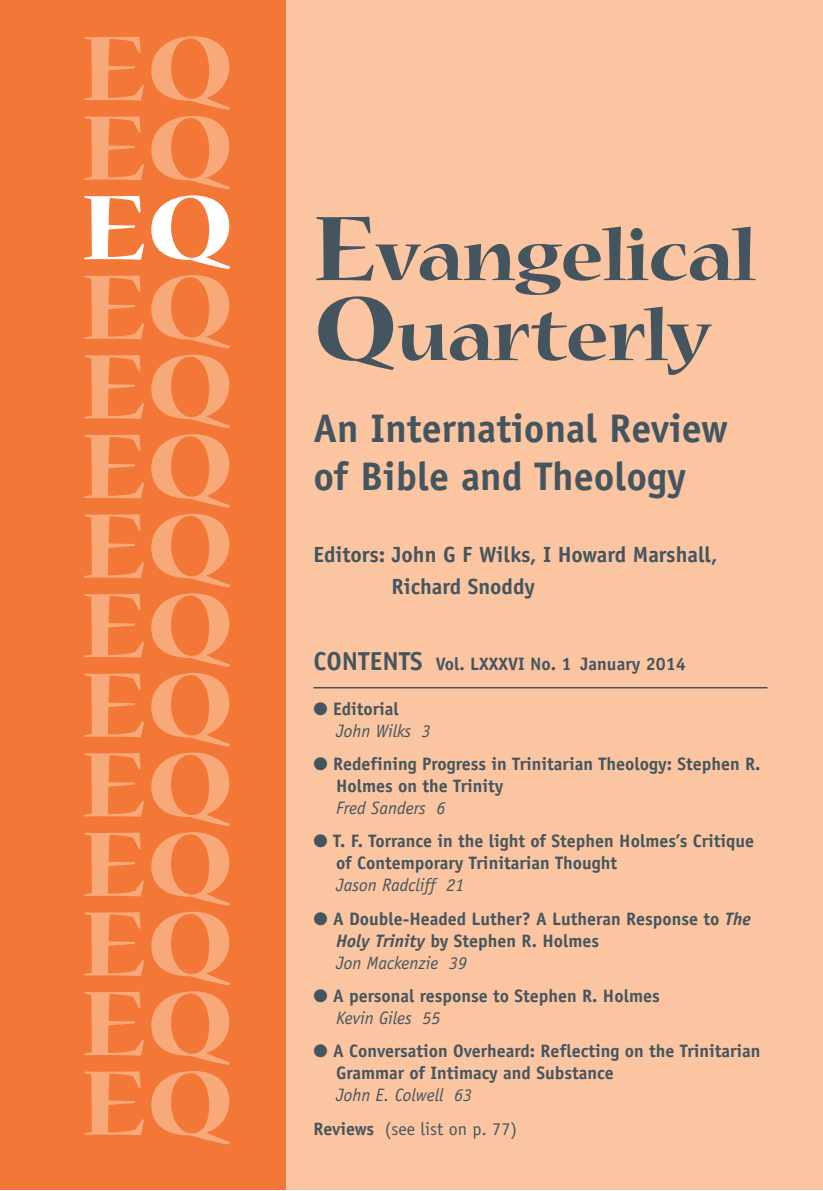
<style>
.page{position:relative;width:823px;height:1191px;background:#fff}
.page>*{position:absolute;margin:0;border:0;box-sizing:border-box;transform-origin:0 0}
.t1{font:700 expanded 102px/79.6px "Nueva";color:#f8a97a}
.t2{font:700 expanded 102px "Nueva";color:#fff}
.t3{font:700 expanded 78px/80px "Nueva";letter-spacing:-.01em;color:#45555f;scale:.9 1}
.t4{font:700 40px/48px "Officina Sans";color:#45555f}
.t5{font:700 22px/32px "Officina Sans";color:#45555f}
.t6{font:700 18px/22px "Officina Sans";color:#45555f}
.t7{font:italic 18px/22px "Officina Sans";color:#45555f}
.s1{font-size:102px}
.s2{font-size:26px}
.s3{font-weight:700;font-style:normal}
.s4{font-style:italic}
.s5{font-weight:400;font-style:italic}
.s6{font-style:normal}
</style>
<div class="page">
<div style="left:280px;top:0;width:542px;height:1189px;background:#fbc5a1"></div>
<div style="left:0;top:0;width:285px;height:1189px;background:#f37736"></div>
<hr style="left:313px;top:687px;width:454px;height:1px;background:#45555f">
<h1 class="t1" style="left:81px;top:33px;width:154px">EQ<br>EQ</h1>
<h1 class="t2" style="left:81px;top:179px;width:154px">EQ</h1>
<h1 class="t1" style="left:81px;top:272px;width:154px;text-align:justify">EQ EQ EQ EQ EQ EQ EQ EQ EQ EQ EQ</h1>
<h2 class="t3" style="left:313px;top:219px;width:492px"><span class="s1">E</span>vangelical<br><span class="s1">Q</span>uarterly</h2>
<h3 class="t4" style="left:313px;top:404px;width:416px">An International Review of Bible and Theology</h3>
<p class="t5" style="left:391px;top:538px;width:327px;text-indent:-78px">Editors: John G F Wilks, I Howard Marshall,<br>Richard Snoddy</p>
<p class="t6" style="left:313px;top:652px;width:373px"><span class="s2">CONTENTS</span> Vol. LXXXVI No. 1 January 2014</p>
<p class="t7" style="left:336px;top:697px;width:96px;text-indent:-23px">● <span class="s3">Editorial<br></span>John Wilks 3</p>
<p class="t6" style="left:336px;top:752px;width:425px;text-indent:-23px">● Redefining Progress in Trinitarian Theology: Stephen R.<br>Holmes on the Trinity</p>
<p class="t7" style="left:336px;top:797px;width:111px">Fred Sanders 6</p>
<p class="t6" style="left:336px;top:830px;width:419px;text-indent:-23px">● T. F. Torrance in the light of Stephen Holmes’s Critique of Contemporary Trinitarian Thought</p>
<p class="t7" style="left:336px;top:874px;width:130px">Jason Radcliff 21</p>
<p class="t6" style="left:336px;top:907px;width:416px;text-indent:-23px">● A Double-Headed Luther? A Lutheran Response to <span class="s4">The<br>Holy Trinity</span> by Stephen R. Holmes<br><span class="s5">Jon Mackenzie 39</span></p>
<p class="t6" style="left:336px;top:984px;width:325px;text-indent:-23px">● A personal response to Stephen R. Holmes<br><span class="s5">Kevin Giles 55</span></p>
<p class="t6" style="left:336px;top:1040px;width:425px;text-indent:-23px">● A Conversation Overheard: Reflecting on the Trinitarian<br>Grammar of Intimacy and Substance</p>
<p class="t7" style="left:313px;top:1078px;width:205px;line-height:33.4px;text-indent:23px">John E. Colwell 63<br><span class="s3">Reviews</span> <span class="s6">(see list on p. 77)</span></p>
</div>
